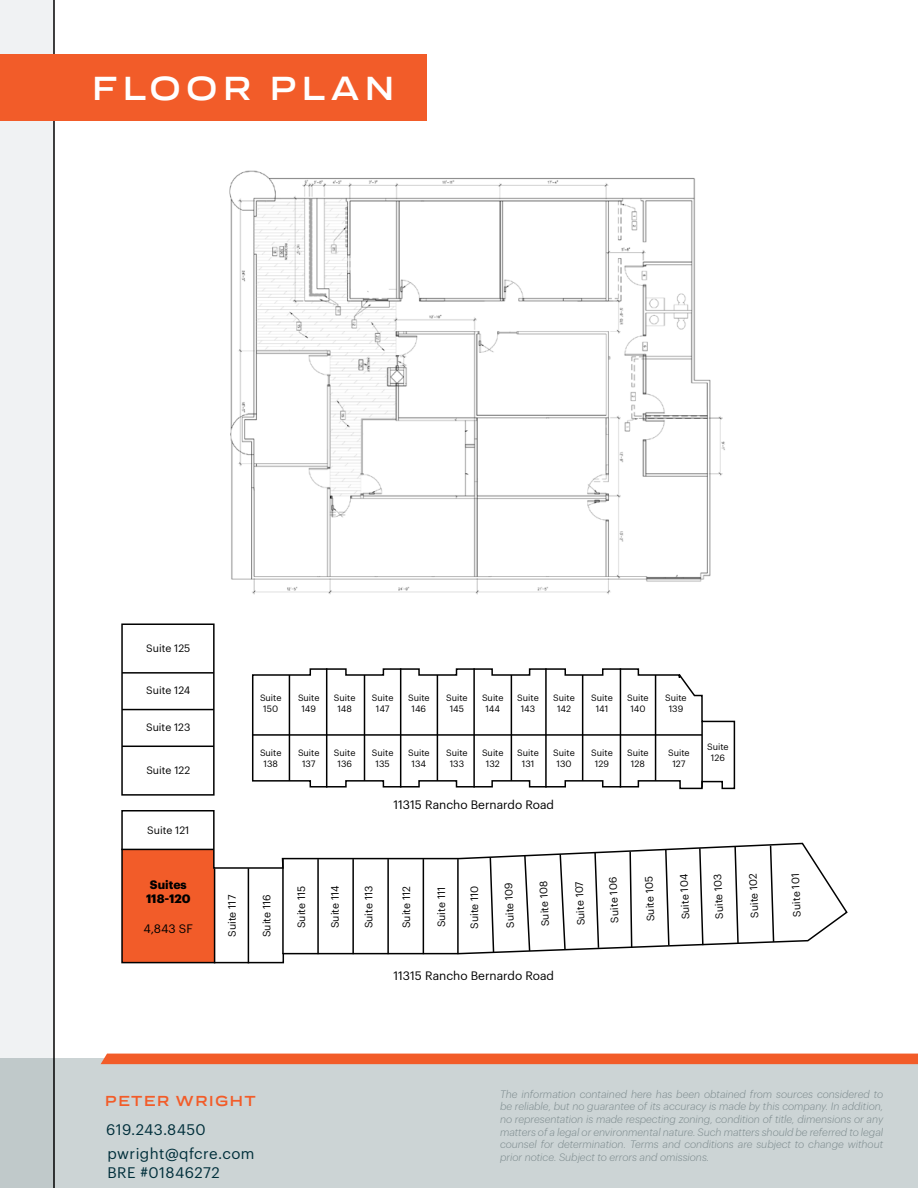
<style>
.page{position:relative;width:918px;height:1188px;background:#fff}
.page>*{position:absolute;margin:0;border:0;box-sizing:border-box;transform-origin:0 0}
.t1{font:700 expanded 34.5px "Praktika";letter-spacing:.13em;color:#fff}
.t2{font:15px/24.2px "Graphik";letter-spacing:.03em;color:#002f3b}
.t3{font:700 expanded 15px "Praktika";letter-spacing:.075em;color:#f25c29}
.t4{font:12px "Graphik";color:#000}
.t5{font:700 12px/14.4px "Graphik";color:#000;text-align:center}
.t6{font:italic 300 10.5px/12.6px "Graphik";color:#7c8a8d;text-align:justify}
.t7{font:10.5px "Graphik";color:#000}
.t8{font:9px/10.8px "Graphik";color:#000;text-align:center}
</style>
<div class="page">
<div style="left:0;top:1059px;width:918px;height:129px;background:#ccd4d5"></div>
<div style="left:101px;top:1054px;width:817px;height:10px;background:#f25c29"></div>
<svg style="left:0;top:0;width:55px;height:1188px"></svg>
<div style="left:0;top:54px;width:427px;height:66px;background:#f25c29"></div>
<div style="left:121px;top:623px;width:94px;height:173px;border:2px solid #000"></div>
<svg style="left:121px;top:810px;width:727px;height:154px"></svg>
<svg style="left:251px;top:668px;width:485px;height:122px"></svg>
<hr style="left:214px;top:868px;width:1px;height:95px;background:#000">
<hr style="left:282px;top:859px;width:2px;height:95px;background:#000">
<hr style="left:121px;top:849px;width:93px;height:1px;background:#000">
<hr style="left:317px;top:859px;width:2px;height:95px;background:#000">
<hr style="left:352px;top:859px;width:2px;height:95px;background:#000">
<hr style="left:387px;top:859px;width:2px;height:95px;background:#000">
<hr style="left:423px;top:859px;width:1px;height:95px;background:#000">
<hr style="left:457px;top:859px;width:2px;height:95px;background:#000">
<svg style="left:489px;top:856px;width:6px;height:98px"></svg>
<svg style="left:523px;top:854px;width:8px;height:99px"></svg>
<svg style="left:559px;top:853px;width:8px;height:98px"></svg>
<svg style="left:594px;top:851px;width:6px;height:98px"></svg>
<svg style="left:629px;top:850px;width:4px;height:99px"></svg>
<svg style="left:664px;top:848px;width:6px;height:99px"></svg>
<svg style="left:698px;top:847px;width:6px;height:100px"></svg>
<svg style="left:734px;top:845px;width:6px;height:100px"></svg>
<svg style="left:769px;top:844px;width:6px;height:99px"></svg>
<hr style="left:655px;top:675px;width:1px;height:106px;background:#000">
<hr style="left:701px;top:721px;width:2px;height:67px;background:#000">
<hr style="left:620px;top:668px;width:1px;height:120px;background:#000">
<hr style="left:582px;top:675px;width:1px;height:106px;background:#000">
<hr style="left:545px;top:668px;width:2px;height:120px;background:#000">
<hr style="left:511px;top:675px;width:1px;height:106px;background:#000">
<hr style="left:473px;top:668px;width:2px;height:120px;background:#000">
<hr style="left:437px;top:675px;width:1px;height:106px;background:#000">
<hr style="left:400px;top:668px;width:1px;height:120px;background:#000">
<hr style="left:364px;top:675px;width:1px;height:106px;background:#000">
<hr style="left:326px;top:668px;width:1px;height:120px;background:#000">
<hr style="left:289px;top:675px;width:1px;height:106px;background:#000">
<hr style="left:252px;top:734px;width:450px;height:2px;background:#000">
<hr style="left:122px;top:672px;width:92px;height:2px;background:#000">
<hr style="left:122px;top:709px;width:92px;height:1px;background:#000">
<hr style="left:122px;top:746px;width:92px;height:1px;background:#000">
<hr style="left:248px;top:868px;width:1px;height:95px;background:#000">
<img style="left:229px;top:170px;width:496px;height:425px">
<h1 class="t1" style="left:92px;top:61px;width:305px">FLOOR PLAN</h1>
<p class="t7" style="left:146px;top:640px;width:46px">Suite 125</p>
<p class="t7" style="left:146px;top:683px;width:46px">Suite 124</p>
<p class="t7" style="left:146px;top:720px;width:46px">Suite 123</p>
<p class="t7" style="left:146px;top:763px;width:45px">Suite 122</p>
<p class="t7" style="left:147px;top:822px;width:44px">Suite 121</p>
<p class="t8" style="left:260px;top:692px;width:23px">Suite<br>150</p>
<p class="t8" style="left:260px;top:747px;width:23px">Suite<br>138</p>
<p class="t8" style="left:298px;top:692px;width:23px">Suite<br>149</p>
<p class="t8" style="left:298px;top:747px;width:23px">Suite<br>137</p>
<p class="t8" style="left:334px;top:692px;width:23px">Suite<br>148</p>
<p class="t8" style="left:334px;top:747px;width:23px">Suite<br>136</p>
<p class="t8" style="left:372px;top:692px;width:23px">Suite<br>147</p>
<p class="t8" style="left:372px;top:747px;width:23px">Suite<br>135</p>
<p class="t8" style="left:408px;top:692px;width:23px">Suite<br>146</p>
<p class="t8" style="left:408px;top:747px;width:23px">Suite<br>134</p>
<p class="t8" style="left:446px;top:692px;width:23px">Suite<br>145</p>
<p class="t8" style="left:446px;top:747px;width:23px">Suite<br>133</p>
<p class="t8" style="left:482px;top:692px;width:23px">Suite<br>144</p>
<p class="t8" style="left:517px;top:692px;width:23px">Suite<br>143</p>
<p class="t8" style="left:482px;top:747px;width:23px">Suite<br>132</p>
<p class="t8" style="left:517px;top:747px;width:23px">Suite<br>131</p>
<p class="t8" style="left:553px;top:692px;width:23px">Suite<br>142</p>
<p class="t8" style="left:553px;top:747px;width:23px">Suite<br>130</p>
<p class="t4" style="left:393px;top:796px;width:162px">11315 Rancho Bernardo Road</p>
<p class="t8" style="left:591px;top:692px;width:23px">Suite<br>141</p>
<p class="t8" style="left:591px;top:747px;width:23px">Suite<br>129</p>
<p class="t8" style="left:627px;top:692px;width:23px">Suite<br>140</p>
<p class="t8" style="left:627px;top:747px;width:23px">Suite<br>128</p>
<p class="t8" style="left:665px;top:692px;width:23px">Suite<br>139</p>
<p class="t8" style="left:668px;top:747px;width:23px">Suite<br>127</p>
<p class="t8" style="left:707px;top:741px;width:23px">Suite<br>126</p>
<p class="t5" style="left:146px;top:876px;width:46px">Suites<br>118-120</p>
<p class="t4" style="left:144px;top:920px;width:51px">4,843 SF</p>
<p class="t7" style="left:224px;top:937px;width:43px;rotate:-90deg">Suite 117</p>
<p class="t7" style="left:259px;top:937px;width:44px;rotate:-90deg">Suite 116</p>
<p class="t7" style="left:294px;top:928px;width:44px;rotate:-90deg">Suite 115</p>
<p class="t7" style="left:327px;top:928px;width:44px;rotate:-90deg">Suite 114</p>
<p class="t7" style="left:361px;top:928px;width:44px;rotate:-90deg">Suite 113</p>
<p class="t7" style="left:398px;top:928px;width:44px;rotate:-90deg">Suite 112</p>
<p class="t7" style="left:434px;top:927px;width:42px;rotate:-90deg">Suite 111</p>
<p class="t7" style="left:466px;top:929px;width:45px;rotate:-90deg">Suite 110</p>
<p class="t7" style="left:502px;top:928px;width:47px;rotate:-92deg">Suite 109</p>
<p class="t7" style="left:607px;top:923px;width:47px;rotate:-92deg">Suite 106</p>
<p class="t7" style="left:643px;top:922px;width:47px;rotate:-92deg">Suite 105</p>
<p class="t7" style="left:678px;top:920px;width:47px;rotate:-92deg">Suite 104</p>
<p class="t7" style="left:711px;top:919px;width:47px;rotate:-92deg">Suite 103</p>
<p class="t7" style="left:747px;top:918px;width:47px;rotate:-92deg">Suite 102</p>
<p class="t7" style="left:789px;top:917px;width:45px;rotate:-92deg">Suite 101</p>
<p class="t7" style="left:537px;top:926px;width:47px;rotate:-92deg">Suite 108</p>
<p class="t7" style="left:573px;top:926px;width:46px;rotate:-92deg">Suite 107</p>
<p class="t4" style="left:393px;top:966px;width:162px">11315 Rancho Bernardo Road</p>
<h2 class="t3" style="left:105px;top:1089px;width:152px">PETER WRIGHT</h2>
<h2 class="t2" style="left:106px;top:1116px;width:150px">619.243.8450 pwright@qfcre.com</h2>
<h2 class="t2" style="left:108px;top:1159px;width:114px">BRE #01846272</h2>
<p class="t6" style="left:500px;top:1087px;width:385px">The information contained here has been obtained from sources considered to be reliable, but no guarantee of its accuracy is made by this company. In addition, no representation is made respecting zoning, condition of title, dimensions or any matters of a legal or environmental nature. Such matters should be referred to legal counsel for determination. Terms and conditions are subject to change without prior notice. Subject to errors and omissions.</p>
</div>
